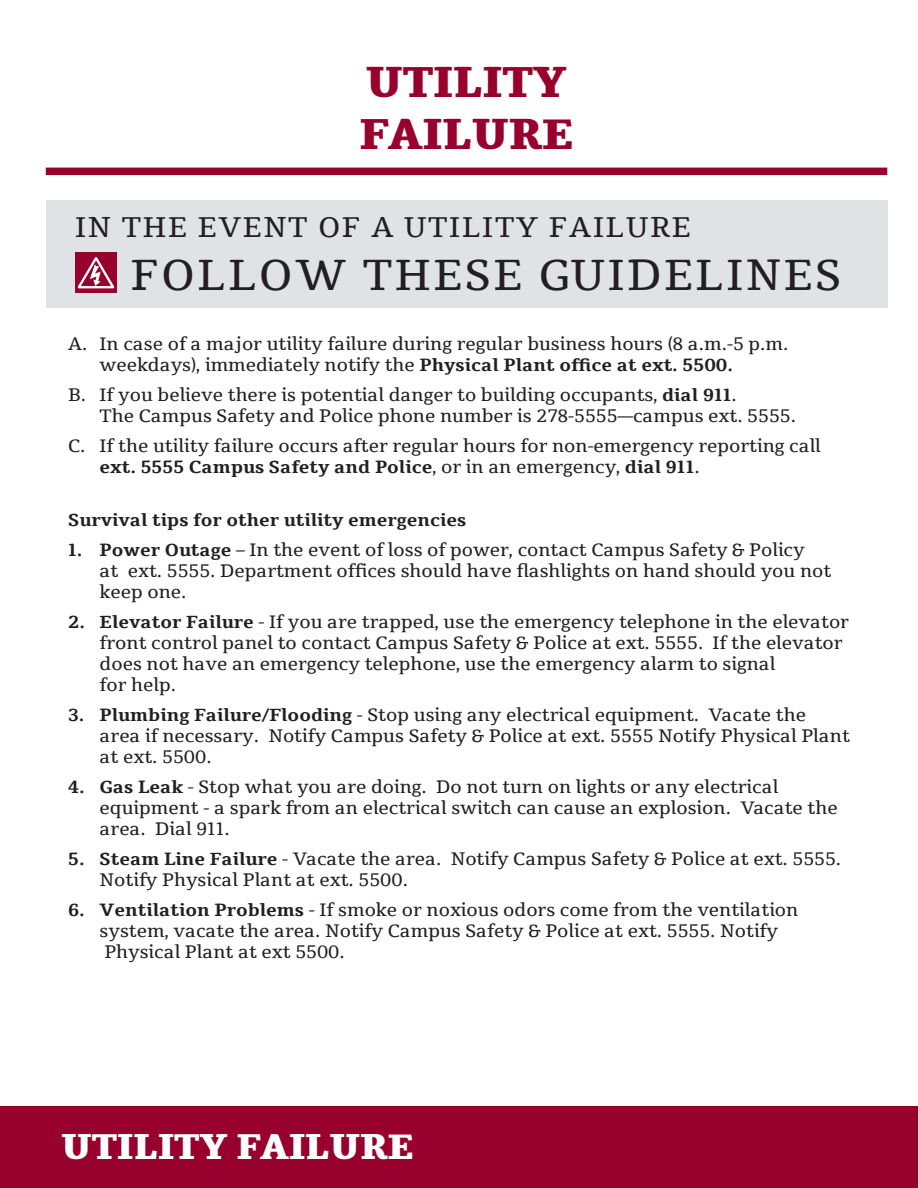
<style>
.page{position:relative;width:918px;height:1188px;background:#fff}
.page>*{position:absolute;margin:0;border:0;box-sizing:border-box;transform-origin:0 0}
.t1{font:43.5px "Tienne";letter-spacing:.06em;color:#231f20}
.t2{font:800 43.5px "Tienne";color:#98012d}
.t3{font:800 36px "Tienne";color:#fff}
.t4{font:28.5px "Tienne";letter-spacing:.06em;color:#231f20}
.t5{font:18px/21px "Tienne";color:#231f20}
.t6{font:700 18px "Tienne";color:#231f20}
.s1{font-weight:700}
.s2{font-weight:400}
</style>
<div class="page">
<div style="left:0;top:1106px;width:918px;height:82px;background:#98012d"></div>
<div style="left:46px;top:168px;width:841px;height:7px;background:#98012d"></div>
<div style="left:46px;top:200px;width:841px;height:107px;background:#e0e3e6"></div>
<div style="left:75px;top:252px;width:42px;height:41px;background:#98012d"></div>
<svg style="left:77px;top:257px;width:38px;height:31px"></svg>
<p class="t2" style="left:366px;top:56px;width:202px">UTILITY</p>
<p class="t2" style="left:360px;top:108px;width:215px">FAILURE</p>
<p class="t4" style="left:75px;top:209px;width:617px">IN THE EVENT OF A UTILITY FAILURE</p>
<p class="t1" style="left:131px;top:247px;width:712px">FOLLOW THESE GUIDELINES</p>
<p class="t5" style="left:68px;top:334px;width:722px">A. In case of a major utility failure during regular business hours (8 a.m.-5 p.m.</p>
<p class="t5" style="left:100px;top:355px;width:635px">weekdays), immediately notify the <span class="s1">Physical Plant office at ext. 5500.</span></p>
<p class="t5" style="left:68px;top:385px;width:670px">B. If you believe there is potential danger to building occupants, <span class="s1">dial 911</span>.</p>
<p class="t5" style="left:100px;top:406px;width:698px">The Campus Safety and Police phone number is 278-5555—campus ext. 5555.</p>
<p class="t5" style="left:68px;top:436px;width:754px">C. If the utility failure occurs after regular hours for non-emergency reporting call</p>
<p class="t6" style="left:100px;top:457px;width:602px">ext. 5555 Campus Safety and Police<span class="s2">, or in an emergency,</span> dial 911<span class="s2">.</span></p>
<p class="t6" style="left:68px;top:509px;width:400px">Survival tips for other utility emergencies</p>
<p class="t5" style="left:68px;top:540px;width:738px"><span class="s1">1. Power Outage</span> – In the event of loss of power, contact Campus Safety &amp; Policy</p>
<p class="t5" style="left:100px;top:561px;width:733px">at ext. 5555. Department offices should have flashlights on hand should you not</p>
<p class="t5" style="left:100px;top:582px;width:88px">keep one.</p>
<p class="t5" style="left:68px;top:612px;width:782px"><span class="s1">2. Elevator Failure</span> - If you are trapped, use the emergency telephone in the elevator</p>
<p class="t5" style="left:100px;top:633px;width:745px">front control panel to contact Campus Safety &amp; Police at ext. 5555. If the elevator</p>
<p class="t5" style="left:100px;top:654px;width:677px">does not have an emergency telephone, use the emergency alarm to signal</p>
<p class="t5" style="left:100px;top:675px;width:78px">for help.</p>
<p class="t5" style="left:100px;top:705px;width:752px;text-indent:-32px"><span class="s1">3. Plumbing Failure/Flooding</span> - Stop using any electrical equipment. Vacate the area if necessary. Notify Campus Safety &amp; Police at ext. 5555 Notify Physical Plant</p>
<p class="t5" style="left:100px;top:747px;width:113px">at ext. 5500.</p>
<p class="t5" style="left:68px;top:777px;width:712px"><span class="s1">4. Gas Leak</span> - Stop what you are doing. Do not turn on lights or any electrical</p>
<p class="t5" style="left:100px;top:798px;width:740px">equipment - a spark from an electrical switch can cause an explosion. Vacate the</p>
<p class="t5" style="left:100px;top:819px;width:132px">area. Dial 911.</p>
<p class="t5" style="left:68px;top:849px;width:775px"><span class="s1">5. Steam Line Failure</span> - Vacate the area. Notify Campus Safety &amp; Police at ext. 5555.</p>
<p class="t5" style="left:100px;top:870px;width:310px">Notify Physical Plant at ext. 5500.</p>
<p class="t5" style="left:68px;top:900px;width:732px"><span class="s1">6. Ventilation Problems</span> - If smoke or noxious odors come from the ventilation</p>
<p class="t5" style="left:100px;top:921px;width:680px">system, vacate the area. Notify Campus Safety &amp; Police at ext. 5555. Notify</p>
<p class="t5" style="left:104px;top:942px;width:242px">Physical Plant at ext 5500.</p>
<p class="t3" style="left:62px;top:1126px;width:354px">UTILITY FAILURE</p>
</div>
